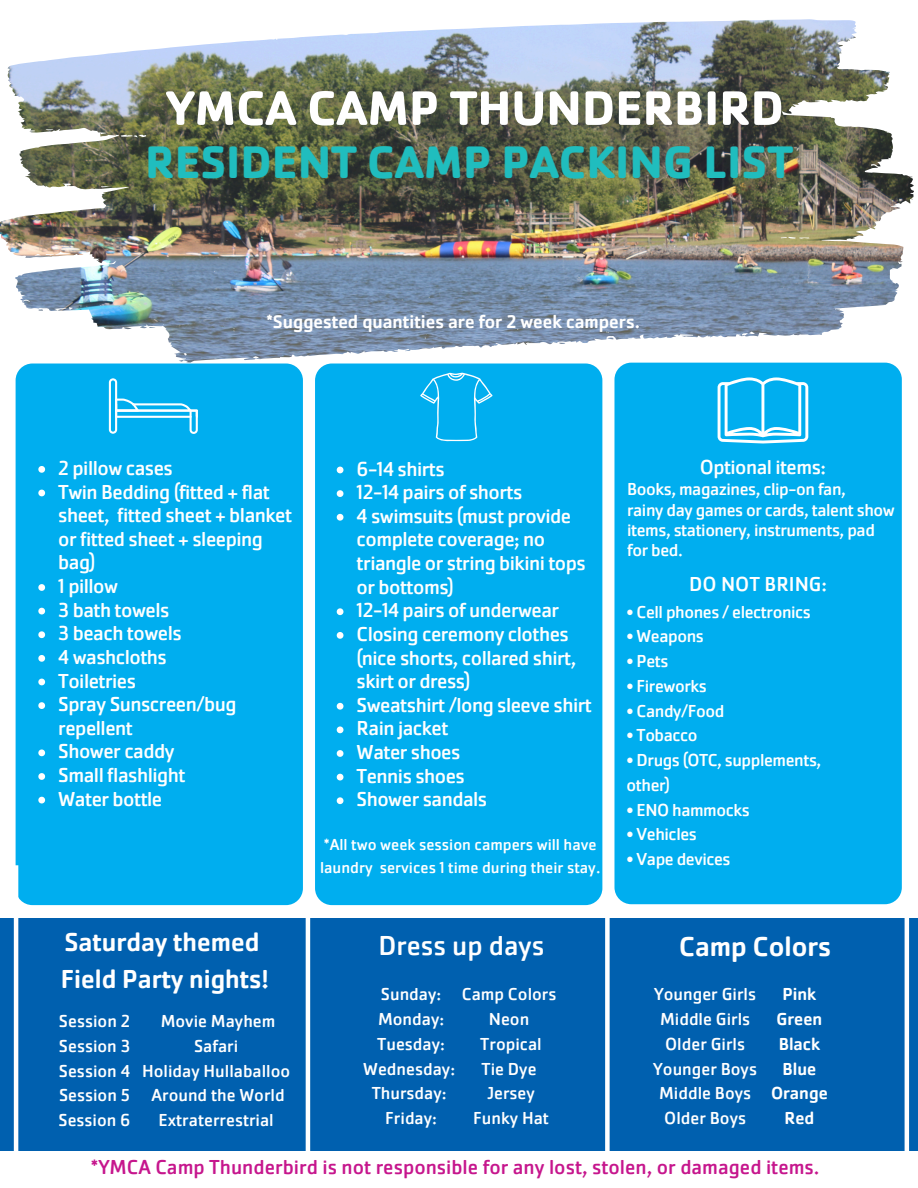
<style>
.page{position:relative;width:918px;height:1188px;background:#fff}
.page>*{position:absolute;margin:0;border:0;box-sizing:border-box;transform-origin:0 0}
.t1{font:700 50.25px "Cachet Pro";color:#fff}
.t2{font:700 47.25px "Cachet Pro";color:#20bdbe}
.t3{font:28.5px "Cachet Pro";color:#fff}
.t4{font:500 28.5px "Cachet Pro";color:#fff}
.t5{font:500 27px/37.2px "Cachet Pro";color:#fff}
.t6{font:21px/23.7px "Cachet Pro";letter-spacing:-.025em;color:#fff}
.t7{font:21px "Cachet Pro";color:#c6168d}
.t8{font:21px "Cachet Pro";color:#fff}
.t9{font:20.85px "Cachet Pro";letter-spacing:-.025em;color:#fff}
.t10{font:500 19.05px "Cachet Pro";color:#fff}
.t11{font:18px/24.8px "Cachet Pro";color:#fff;text-align:center}
.t12{font:18px/20.2px "Cachet Pro";letter-spacing:-.025em;color:#fff}
.t13{font:500 18px "Cachet Pro";color:#fff}
.t14{font:16.5px/22.5px "Cachet Pro";color:#fff}
</style>
<div class="page">
<img style="left:0;top:19px;width:914px;height:887px">
<div style="left:16px;top:364px;width:287px;height:541px;background:#00aeef;border-radius:17px"></div>
<svg style="left:109px;top:378px;width:89px;height:55px"></svg>
<svg style="left:38px;top:466px;width:7px;height:7px"></svg>
<svg style="left:38px;top:490px;width:7px;height:6px"></svg>
<svg style="left:38px;top:584px;width:7px;height:7px"></svg>
<svg style="left:38px;top:608px;width:7px;height:6px"></svg>
<svg style="left:38px;top:631px;width:7px;height:7px"></svg>
<svg style="left:38px;top:655px;width:7px;height:7px"></svg>
<svg style="left:38px;top:679px;width:7px;height:6px"></svg>
<svg style="left:38px;top:702px;width:7px;height:7px"></svg>
<svg style="left:38px;top:749px;width:7px;height:7px"></svg>
<svg style="left:38px;top:773px;width:7px;height:7px"></svg>
<svg style="left:38px;top:797px;width:7px;height:6px"></svg>
<div style="left:315px;top:364px;width:287px;height:541px;background:#00aeef;border-radius:17px"></div>
<svg style="left:420px;top:373px;width:73px;height:68px"></svg>
<svg style="left:337px;top:467px;width:6px;height:6px"></svg>
<svg style="left:337px;top:490px;width:6px;height:7px"></svg>
<svg style="left:337px;top:514px;width:6px;height:7px"></svg>
<svg style="left:337px;top:608px;width:6px;height:7px"></svg>
<svg style="left:337px;top:632px;width:6px;height:7px"></svg>
<svg style="left:337px;top:703px;width:6px;height:7px"></svg>
<svg style="left:337px;top:726px;width:6px;height:7px"></svg>
<svg style="left:337px;top:750px;width:6px;height:7px"></svg>
<svg style="left:337px;top:774px;width:6px;height:6px"></svg>
<svg style="left:337px;top:797px;width:6px;height:7px"></svg>
<div style="left:614px;top:363px;width:288px;height:541px;background:#00aeef;border-radius:17px"></div>
<svg style="left:718px;top:377px;width:90px;height:66px"></svg>
<img style="left:782px;top:38px;width:131px;height:149px">
<div style="left:0;top:918px;width:918px;height:233px;background:#0060af"></div>
<hr style="left:14px;top:865px;width:4px;height:294px;background:#fff">
<hr style="left:306px;top:865px;width:4px;height:294px;background:#fff">
<div style="left:605px;top:865px;width:5px;height:294px;background:#fff"></div>
<hr style="left:905px;top:865px;width:4px;height:294px;background:#fff">
<p class="t1" style="left:166px;top:76px;width:619px">YMCA CAMP THUNDERBIRD</p>
<p class="t2" style="left:145px;top:132px;width:650px">RESIDENT CAMP PACKING LIST</p>
<p class="t10" style="left:267px;top:310px;width:375px">*Suggested quantities are for 2 week campers.</p>
<p class="t6" style="left:58px;top:456px;width:116px">2 pillow cases</p>
<h1 class="t6" style="left:58px;top:480px;width:235px">Twin Bedding (fitted + flat sheet, fitted sheet + blanket or fitted sheet + sleeping bag)</h1>
<h1 class="t6" style="left:58px;top:574px;width:61px">1 pillow</h1>
<h3 class="t6" style="left:58px;top:598px;width:113px">3 bath towels</h3>
<p class="t6" style="left:58px;top:621px;width:125px">3 beach towels</p>
<p class="t6" style="left:58px;top:645px;width:110px">4 washcloths</p>
<p class="t6" style="left:58px;top:669px;width:79px">Toiletries</p>
<p class="t6" style="left:58px;top:692px;width:180px">Spray Sunscreen/bug repellent</p>
<p class="t6" style="left:58px;top:740px;width:118px">Shower caddy</p>
<p class="t6" style="left:58px;top:763px;width:129px">Small flashlight</p>
<p class="t6" style="left:58px;top:787px;width:106px">Water bottle</p>
<p class="t6" style="left:357px;top:457px;width:90px">6-14 shirts</p>
<p class="t6" style="left:357px;top:480px;width:167px">12-14 pairs of shorts</p>
<p class="t6" style="left:357px;top:504px;width:231px">4 swimsuits (must provide complete coverage; no triangle or string bikini tops or bottoms)</p>
<p class="t6" style="left:357px;top:598px;width:204px">12-14 pairs of underwear</p>
<p class="t6" style="left:357px;top:622px;width:221px">Closing ceremony clothes (nice shorts, collared shirt, skirt or dress)</p>
<p class="t6" style="left:357px;top:693px;width:237px">Sweatshirt /long sleeve shirt</p>
<p class="t6" style="left:357px;top:717px;width:93px">Rain jacket</p>
<p class="t6" style="left:357px;top:740px;width:105px">Water shoes</p>
<p class="t6" style="left:357px;top:764px;width:110px">Tennis shoes</p>
<p class="t6" style="left:357px;top:787px;width:132px">Shower sandals</p>
<p class="t14" style="left:320px;top:833px;width:282px">*All two week session campers will have laundry services 1 time during their stay.</p>
<p class="t9" style="left:700px;top:454px;width:128px">Optional items:</p>
<p class="t12" style="left:627px;top:479px;width:220px">Books, magazines, clip-on fan,</p>
<p class="t12" style="left:627px;top:500px;width:269px">rainy day games or cards, talent show items, stationery, instruments, pad for bed.</p>
<p class="t8" style="left:689px;top:570px;width:139px">DO NOT BRING:</p>
<p class="t12" style="left:627px;top:601px;width:186px">• Cell phones / electronics</p>
<p class="t12" style="left:627px;top:626px;width:79px">• Weapons</p>
<p class="t11" style="left:627px;top:649px;width:43px">• Pets</p>
<p class="t12" style="left:627px;top:676px;width:82px">• Fireworks</p>
<p class="t12" style="left:627px;top:700px;width:99px">• Candy/Food</p>
<p class="t12" style="left:627px;top:725px;width:73px">• Tobacco</p>
<p class="t12" style="left:627px;top:750px;width:196px">• Drugs (OTC, supplements,</p>
<p class="t11" style="left:627px;top:772px;width:45px">other)</p>
<p class="t12" style="left:627px;top:799px;width:125px">• ENO hammocks</p>
<p class="t12" style="left:627px;top:824px;width:72px">• Vehicles</p>
<p class="t12" style="left:627px;top:849px;width:106px">• Vape devices</p>
<p class="t5" style="left:61px;top:923px;width:210px">Saturday themed<br>Field Party nights!</p>
<p class="t11" style="left:59px;top:1009px;width:73px">Session 2</p>
<p class="t11" style="left:59px;top:1033px;width:73px">Session 3</p>
<p class="t11" style="left:59px;top:1058px;width:73px">Session 4</p>
<p class="t11" style="left:59px;top:1083px;width:72px">Session 5</p>
<p class="t11" style="left:59px;top:1108px;width:73px">Session 6</p>
<p class="t3" style="left:378px;top:927px;width:168px">Dress up days</p>
<p class="t11" style="left:381px;top:982px;width:62px">Sunday:</p>
<p class="t11" style="left:378px;top:1007px;width:68px">Monday:</p>
<p class="t11" style="left:377px;top:1031px;width:69px">Tuesday:</p>
<h2 class="t11" style="left:363px;top:1056px;width:93px">Wednesday:</h2>
<p class="t11" style="left:372px;top:1081px;width:76px">Thursday:</p>
<p class="t11" style="left:385px;top:1106px;width:53px">Friday:</p>
<p class="t4" style="left:679px;top:928px;width:153px">Camp Colors</p>
<p class="t11" style="left:654px;top:982px;width:103px">Younger Girls</p>
<p class="t11" style="left:660px;top:1007px;width:92px">Middle Girls</p>
<p class="t11" style="left:665px;top:1031px;width:81px">Older Girls</p>
<h2 class="t11" style="left:653px;top:1056px;width:105px">Younger Boys</h2>
<p class="t11" style="left:659px;top:1081px;width:94px">Middle Boys</p>
<p class="t11" style="left:664px;top:1106px;width:83px">Older Boys</p>
<p class="t13" style="left:783px;top:983px;width:35px">Pink</p>
<p class="t13" style="left:777px;top:1008px;width:47px">Green</p>
<p class="t13" style="left:779px;top:1032px;width:43px">Black</p>
<p class="t13" style="left:783px;top:1057px;width:35px">Blue</p>
<p class="t13" style="left:771px;top:1082px;width:58px">Orange</p>
<p class="t13" style="left:785px;top:1107px;width:31px">Red</p>
<p class="t7" style="left:91px;top:1153px;width:730px">*YMCA Camp Thunderbird is not responsible for any lost, stolen, or damaged items.</p>
<p class="t11" style="left:462px;top:982px;width:96px">Camp Colors</p>
<p class="t11" style="left:489px;top:1007px;width:42px">Neon</p>
<p class="t11" style="left:480px;top:1031px;width:63px">Tropical</p>
<p class="t11" style="left:482px;top:1056px;width:57px">Tie Dye</p>
<p class="t11" style="left:487px;top:1081px;width:49px">Jersey</p>
<p class="t11" style="left:473px;top:1106px;width:77px">Funky Hat</p>
<p class="t11" style="left:161px;top:1009px;width:116px">Movie Mayhem<br>Safari</p>
<p class="t11" style="left:142px;top:1058px;width:150px">Holiday Hullaballoo</p>
<h2 class="t11" style="left:151px;top:1083px;width:135px">Around the World</h2>
<p class="t11" style="left:159px;top:1108px;width:117px">Extraterrestrial</p>
</div>
